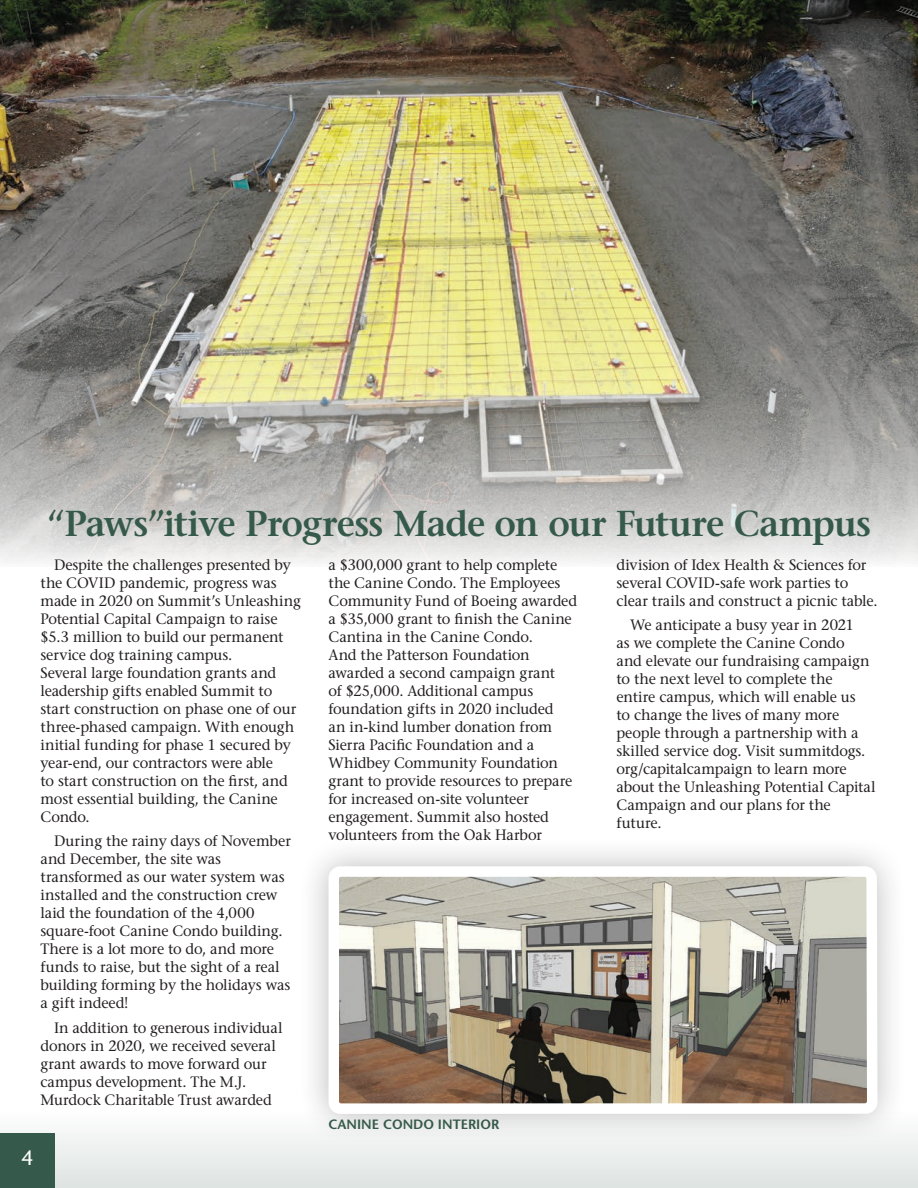
<style>
.page{position:relative;width:918px;height:1188px;background:#fff}
.page>*{position:absolute;margin:0;border:0;box-sizing:border-box;transform-origin:0 0}
.t1{font:600 36px "Stone Serif Std";letter-spacing:-.02em;color:#35594a}
.t2{font:500 21px "Stone Sans Std";color:#fff}
.t3{font:500 15px/18px "Stone Serif Std";letter-spacing:-.01em;color:#231f20}
.t4{font:600 13.5px "Stone Sans Std";color:#35594a}
</style>
<div class="page">
<div style="left:0;top:1109px;width:918px;height:79px;background:linear-gradient(to bottom,#fff,#dde3e1)"></div>
<div style="left:0;top:1133px;width:55px;height:55px;background:#35594a"></div>
<div style="left:298px;top:836px;width:610px;height:308px;background:#231f20;opacity:.3"></div>
<svg style="left:323px;top:861px;width:560px;height:327px"></svg>
<img style="left:0;top:0;width:918px;height:563px">
<p class="t1" style="left:47px;top:502px;width:826px">“Paws”itive Progress Made on our Future Campus</p>
<p class="t3" style="left:40px;top:556px;width:262px;text-indent:14px">Despite the challenges presented by the COVID pandemic, progress was made in 2020 on Summit’s Unleashing Potential Capital Campaign to raise $5.3 million to build our permanent service dog training campus.<br>Several large foundation grants and leadership gifts enabled Summit to start construction on phase one of our three-phased campaign. With enough initial funding for phase 1 secured by year-end, our contractors were able<br>to start construction on the first, and most essential building, the Canine Condo.</p>
<p class="t3" style="left:40px;top:832px;width:252px;text-indent:14px">During the rainy days of November and December, the site was transformed as our water system was installed and the construction crew laid the foundation of the 4,000 square-foot Canine Condo building.<br>There is a lot more to do, and more funds to raise, but the sight of a real building forming by the holidays was a gift indeed!</p>
<p class="t3" style="left:40px;top:1019px;width:244px;text-indent:14px">In addition to generous individual donors in 2020, we received several grant awards to move forward our campus development. The M.J.<br>Murdock Charitable Trust awarded</p>
<p class="t3" style="left:329px;top:556px;width:250px">a $300,000 grant to help complete the Canine Condo. The Employees<br>Community Fund of Boeing awarded a $35,000 grant to finish the Canine<br>Cantina in the Canine Condo.<br>And the Patterson Foundation awarded a second campaign grant<br>of $25,000. Additional campus foundation gifts in 2020 included<br>an in-kind lumber donation from<br>Sierra Pacific Foundation and a<br>Whidbey Community Foundation grant to provide resources to prepare for increased on-site volunteer engagement. Summit also hosted volunteers from the Oak Harbor</p>
<p class="t3" style="left:617px;top:556px;width:263px">division of Idex Health &amp; Sciences for several COVID-safe work parties to clear trails and construct a picnic table.</p>
<p class="t3" style="left:617px;top:616px;width:261px;text-indent:14px">We anticipate a busy year in 2021<br>as we complete the Canine Condo<br>and elevate our fundraising campaign to the next level to complete the<br>entire campus, which will enable us<br>to change the lives of many more people through a partnership with a skilled service dog. Visit summitdogs. org/capitalcampaign to learn more about the Unleashing Potential Capital<br>Campaign and our plans for the future.</p>
<p class="t4" style="left:328px;top:1116px;width:172px">CANINE CONDO INTERIOR</p>
<h2 class="t2" style="left:22px;top:1145px;width:14px">4</h2>
</div>
